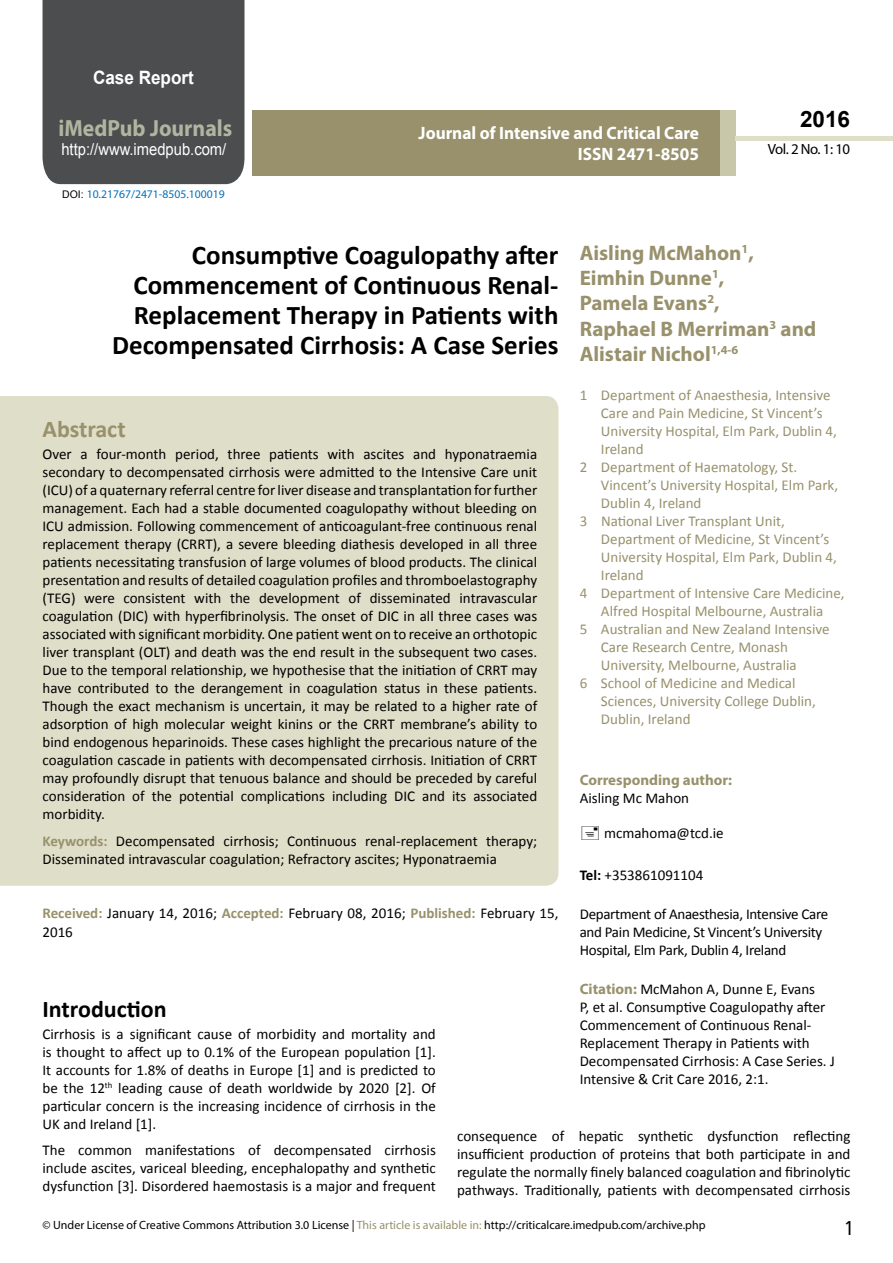
<style>
.page{position:relative;width:893px;height:1263px;background:#fff}
.page>*{position:absolute;margin:0;border:0;box-sizing:border-box;transform-origin:0 0}
.t1{font:700 27px/29.7px "Calibri";color:#000;text-align:right}
.t2{font:25.5px "Tunga";color:#000}
.t3{font:700 24px "Calibri";color:#000}
.t4{font:700 24px "Calibri";color:#98916c}
.t5{font:700 23.4px "Myriad Pro";color:#b0b5a0;scale:.93 1}
.t6{font:700 22.5px "Arial";color:#000}
.t7{font:700 21px/25.2px "Myriad Pro";color:#98916c}
.t8{font:700 18.45px "Arial";color:#fff;scale:.93 1}
.t9{font:700 18px/21.6px "Myriad Pro";color:#fff;text-align:right;scale:.96 1}
.t10{font:16.5px "Arial";color:#fff;scale:.89 1}
.t11{font:15px/18px "Calibri";color:#000;text-align:justify}
.t12{font:15px "Calibri";color:#98916c}
.t13{font:15px/18px "Calibri";letter-spacing:-.02em;color:#000}
.t14{font:700 15px "Myriad Pro";color:#98916c}
.t15{font:14.85px "Myriad Pro";letter-spacing:-.03em;color:#000}
.t16{font:12px "Myriad Pro";color:#000}
.t17{font:11.7px "Myriad Pro";color:#0072bc}
.s1{font-family:"Arial";font-size:10.5px;color:#000}
.s2{font-weight:700;color:#98916c}
.s3{font-weight:700}
.s4{font-family:"Myriad Pro";font-weight:700;color:#98916c}
.s5{color:#98916c}
</style>
<div class="page">
<div style="left:252px;top:110px;width:469px;height:66px;background:#98916c"></div>
<div style="left:720px;top:110px;width:16px;height:66px;background:#c9c7a9"></div>
<div style="left:43px;top:0;width:201px;height:184px;background:#4c4d4f"></div>
<hr style="left:736px;top:137px;width:157px;height:4px;background:#dfdec9">
<div style="left:0;top:396px;width:558px;height:490px;background:#dfdec9"></div>
<p class="t8" style="left:93px;top:65px;width:110px">Case Report</p>
<h3 class="t5" style="left:58px;top:113px;width:188px">iMedPub Journals</h3>
<h3 class="t6" style="left:800px;top:104px;width:52px">2016</h3>
<p class="t15" style="left:768px;top:140px;width:84px">Vol. 2 No. 1: 10</p>
<p class="t9" style="left:419px;top:121px;width:294px">Journal of Intensive and Critical Care<br>ISSN 2471-8505</p>
<p class="t10" style="left:61px;top:138px;width:187px">http://www.imedpub.com/</p>
<p class="t17" style="left:62px;top:187px;width:164px"><span class="s1">DOI:</span> 10.21767/2471-8505.100019</p>
<h3 class="t7" style="left:580px;top:240px;width:238px">Aisling McMahon<sup>1</sup>,<br>Eimhin Dunne<sup>1</sup>,<br>Pamela Evans<sup>2</sup>,<br>Raphael B Merriman<sup>3</sup> and<br>Alistair Nichol<sup>1,4-6</sup></h3>
<p class="t12" style="left:580px;top:385px;width:252px">1 Department of Anaesthesia, Intensive</p>
<p class="t12" style="left:601px;top:403px;width:223px">Care and Pain Medicine, St Vincent’s</p>
<p class="t12" style="left:601px;top:421px;width:237px">University Hospital, Elm Park, Dublin 4,</p>
<p class="t12" style="left:601px;top:439px;width:44px">Ireland</p>
<p class="t12" style="left:580px;top:457px;width:219px">2 Department of Haematology, St.</p>
<p class="t12" style="left:601px;top:475px;width:239px">Vincent’s University Hospital, Elm Park,</p>
<p class="t12" style="left:601px;top:493px;width:102px">Dublin 4, Ireland</p>
<p class="t12" style="left:580px;top:511px;width:207px">3 National Liver Transplant Unit,</p>
<p class="t12" style="left:601px;top:529px;width:230px">Department of Medicine, St Vincent’s</p>
<p class="t12" style="left:601px;top:547px;width:237px">University Hospital, Elm Park, Dublin 4,</p>
<p class="t12" style="left:601px;top:565px;width:44px">Ireland</p>
<p class="t12" style="left:580px;top:583px;width:266px">4 Department of Intensive Care Medicine,</p>
<p class="t12" style="left:601px;top:601px;width:224px">Alfred Hospital Melbourne, Australia</p>
<p class="t12" style="left:580px;top:619px;width:251px">5 Australian and New Zealand Intensive</p>
<p class="t12" style="left:601px;top:637px;width:188px">Care Research Centre, Monash</p>
<p class="t12" style="left:601px;top:655px;width:197px">University, Melbourne, Australia</p>
<p class="t12" style="left:580px;top:673px;width:217px">6 School of Medicine and Medical</p>
<p class="t12" style="left:601px;top:691px;width:216px">Sciences, University College Dublin,</p>
<p class="t12" style="left:601px;top:709px;width:91px">Dublin, Ireland</p>
<h1 class="t1" style="left:112px;top:241px;width:448px">Consumptive Coagulopathy after Commencement of Continuous Renal-Replacement Therapy in Patients with Decompensated Cirrhosis: A Case Series</h1>
<h3 class="t4" style="left:43px;top:413px;width:85px">Abstract</h3>
<p class="t11" style="left:43px;top:445px;width:496px">Over a four-month period, three patients with ascites and hyponatraemia secondary to decompensated cirrhosis were admitted to the Intensive Care unit (ICU) of a quaternary referral centre forliver disease and transplantation forfurther management. Each had a stable documented coagulopathy without bleeding on ICU admission. Following commencement of anticoagulant-free continuous renal replacement therapy (CRRT), a severe bleeding diathesis developed in all three patients necessitating transfusion of large volumes of blood products. The clinical presentation and results of detailed coagulation profiles and thromboelastography (TEG) were consistent with the development of disseminated intravascular coagulation (DIC) with hyperfibrinolysis. The onset of DIC in all three cases was associated with significant morbidity. One patient went on to receive an orthotopic liver transplant (OLT) and death was the end result in the subsequent two cases.<br>Due to the temporal relationship, we hypothesise that the initiation of CRRT may have contributed to the derangement in coagulation status in these patients.<br>Though the exact mechanism is uncertain, it may be related to a higher rate of adsorption of high molecular weight kinins or the CRRT membrane’s ability to bind endogenous heparinoids. These cases highlight the precarious nature of the coagulation cascade in patients with decompensated cirrhosis. Initiation of CRRT may profoundly disrupt that tenuous balance and should be preceded by careful consideration of the potential complications including DIC and its associated morbidity.</p>
<p class="t11" style="left:43px;top:832px;width:496px"><span class="s2">Keywords:</span> Decompensated cirrhosis; Continuous renal-replacement therapy;<br>Disseminated intravascular coagulation; Refractory ascites; Hyponatraemia</p>
<p class="t14" style="left:580px;top:770px;width:154px">Corresponding author:</p>
<p class="t11" style="left:580px;top:789px;width:111px">Aisling Mc Mahon</p>
<p class="t11" style="left:604px;top:824px;width:121px">mcmahoma@tcd.ie</p>
<p class="t11" style="left:580px;top:866px;width:125px"><span class="s3">Tel:</span> +353861091104</p>
<p class="t13" style="left:580px;top:905px;width:250px">Department of Anaesthesia, Intensive Care and Pain Medicine, St Vincent’s University<br>Hospital, Elm Park, Dublin 4, Ireland</p>
<p class="t11" style="left:580px;top:980px;width:257px;text-align:left"><span class="s4">Citation:</span> McMahon A, Dunne E, Evans<br>P, et al. Consumptive Coagulopathy after Commencement of Continuous Renal-Replacement Therapy in Patients with Decompensated Cirrhosis: A Case Series. J Intensive &amp; Crit Care 2016, 2:1.</p>
<p class="t11" style="left:43px;top:904px;width:517px;line-height:18.8px"><span class="s2">Received:</span> January 14, 2016; <span class="s2">Accepted:</span> February 08, 2016; <span class="s2">Published:</span> February 15,<br>2016</p>
<h3 class="t3" style="left:43px;top:993px;width:126px">Introduction</h3>
<p class="t11" style="left:43px;top:1025px;width:395px">Cirrhosis is a significant cause of morbidity and mortality and is thought to affect up to 0.1% of the European population [1].<br>It accounts for 1.8% of deaths in Europe [1] and is predicted to be the 12<sup>th</sup> leading cause of death worldwide by 2020 [2]. Of particular concern is the increasing incidence of cirrhosis in the UK and Ireland [1].</p>
<p class="t11" style="left:43px;top:1141px;width:395px">The common manifestations of decompensated cirrhosis include ascites, variceal bleeding, encephalopathy and synthetic dysfunction [3]. Disordered haemostasis is a major and frequent</p>
<p class="t11" style="left:457px;top:1127px;width:395px">consequence of hepatic synthetic dysfunction reflecting insufficient production of proteins that both participate in and regulate the normally finely balanced coagulation and fibrinolytic pathways. Traditionally, patients with decompensated cirrhosis</p>
<p class="t16" style="left:43px;top:1218px;width:664px">© Under License of Creative Commons Attribution 3.0 License | <span class="s5">This article is available in:</span> http://criticalcare.imedpub.com/archive.php</p>
<h2 class="t2" style="left:845px;top:1211px;width:9px">1</h2>
</div>
